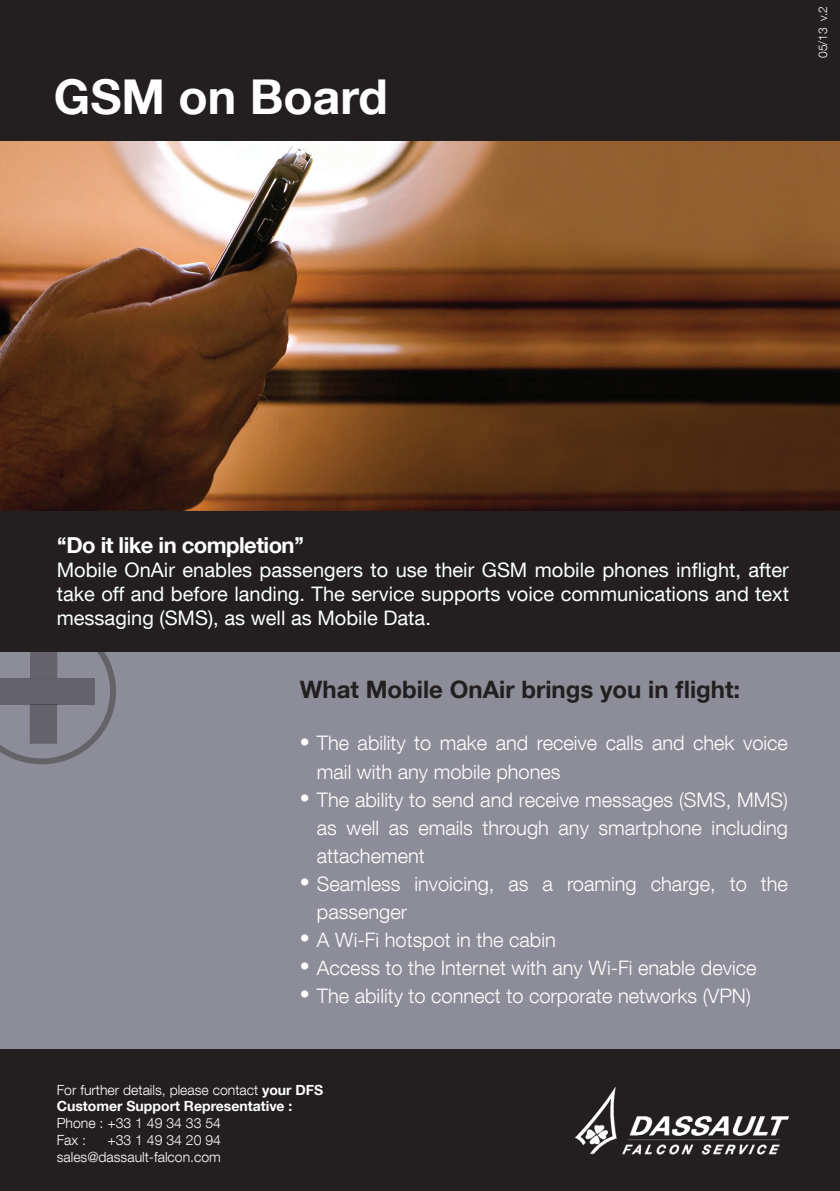
<style>
.page{position:relative;width:840px;height:1191px;background:#fff}
.page>*{position:absolute;margin:0;border:0;box-sizing:border-box;transform-origin:0 0}
.t1{font:700 48px "Helvetica Neue LT Com";color:#fffeff}
.t2{font:700 24px "Helvetica Neue LT Com";color:#231f20}
.t3{font:700 22px "Helvetica Neue LT Com";letter-spacing:-.025em;color:#fff}
.t4{font:300 20px/28px "Helvetica Neue LT Com";color:#fff}
.t5{font:20px/24px "Helvetica Neue LT Com";color:#faffff;text-align:justify}
.t6{font:300 14px/16.8px "Helvetica Neue LT Com";color:#fffeff}
.t7{font:300 12px "Helvetica Neue LT Com";color:#fff}
.s1{font-weight:700}
</style>
<div class="page">
<div style="left:0;top:0;width:839px;height:1191px;background:#8c8d98"></div>
<div style="left:0;top:0;width:839px;height:142px;background:#231f20"></div>
<div style="left:0;top:1049px;width:839px;height:142px;background:#231f20"></div>
<div style="left:0;top:510px;width:839px;height:142px;background:#231f20"></div>
<svg style="left:0;top:652px;width:116px;height:112px"></svg>
<svg style="left:32px;top:652px;width:23px;height:24px"></svg>
<div style="left:30px;top:626px;width:27px;height:52px;border:1px solid #231f20"></div>
<img style="left:575px;top:1087px;width:214px;height:68px">
<img style="left:0;top:142px;width:839px;height:368px">
<p class="t1" style="left:54px;top:66px;width:335px">GSM on Board</p>
<p class="t7" style="left:815px;top:58px;width:54px;rotate:-90deg">05/13 v.2</p>
<p class="t3" style="left:57px;top:531px;width:249px">‘‘Do it like in completion’’</p>
<p class="t5" style="left:57px;top:557px;width:733px">Mobile OnAir enables passengers to use their GSM mobile phones inflight, after take off and before landing. The service supports voice communications and text messaging (SMS), as well as Mobile Data.</p>
<p class="t2" style="left:300px;top:675px;width:441px">What Mobile OnAir brings you in flight:</p>
<p class="t4" style="left:317px;top:729px;width:472px;text-indent:-17px">• The ability to make and receive calls and chek voice mail with any mobile phones</p>
<p class="t4" style="left:317px;top:785px;width:472px;text-align:justify;text-indent:-17px">• The ability to send and receive messages (SMS, MMS) as well as emails through any smartphone including attachement</p>
<p class="t4" style="left:317px;top:869px;width:472px;text-indent:-17px">• Seamless invoicing, as a roaming charge, to the passenger</p>
<p class="t4" style="left:300px;top:925px;width:257px">• A Wi-Fi hotspot in the cabin</p>
<p class="t4" style="left:300px;top:953px;width:458px">• Access to the Internet with any Wi-Fi enable device</p>
<p class="t4" style="left:300px;top:981px;width:452px">• The ability to connect to corporate networks (VPN)</p>
<p class="t6" style="left:57px;top:1081px;width:268px">For further details, please contact <span class="s1">your DFS<br>Customer Support Representative :<br></span>Phone : +33 1 49 34 33 54<br>Fax :</p>
<p class="t6" style="left:57px;top:1131px;width:166px;text-align:right">+33 1 49 34 20 94 sales@dassault-falcon.com</p>
</div>
